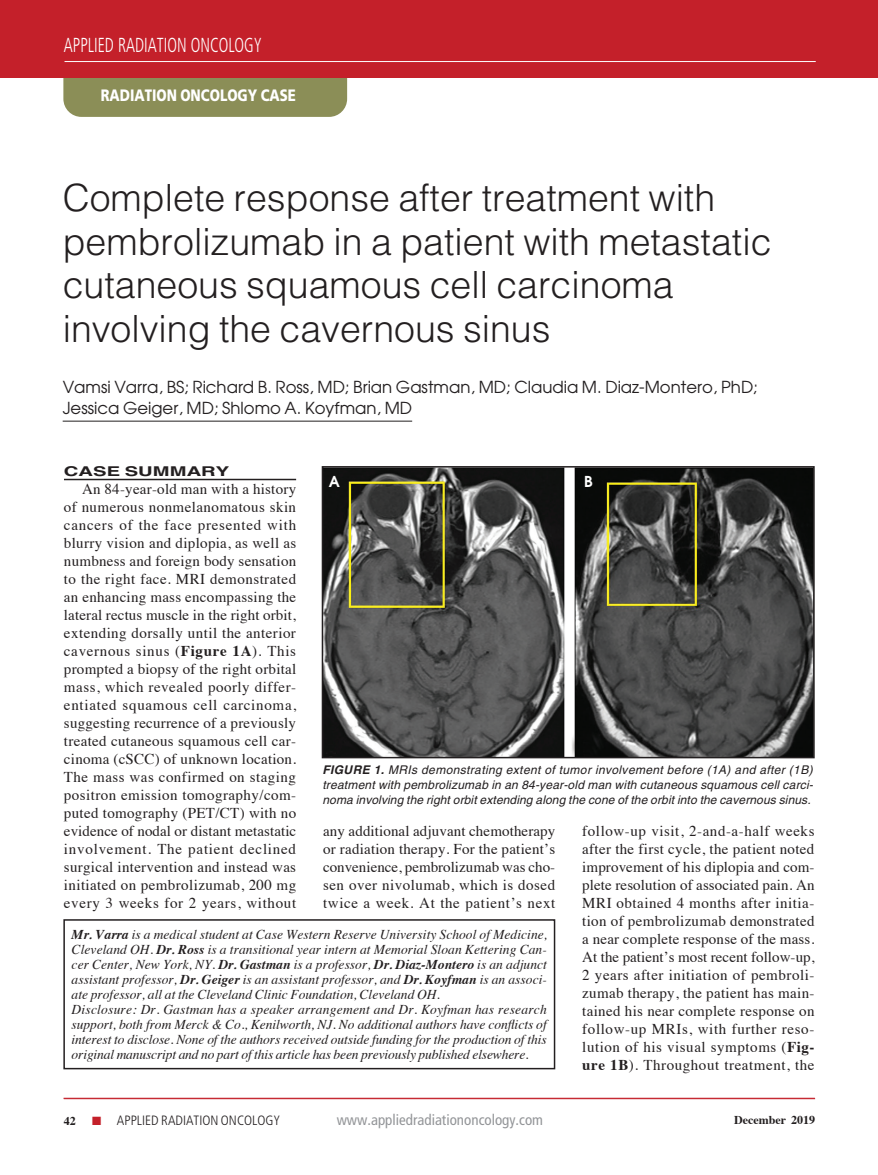
<style>
.page{position:relative;width:878px;height:1175px;background:#fff}
.page>*{position:absolute;margin:0;border:0;box-sizing:border-box;transform-origin:0 0}
.RO_case_title{font:300 37.5px/43.5px "Helvetica";color:#231f20}
.t1{font:300 condensed 20.25px "Frutiger";color:#fff;scale:.8 1}
.RO_author_line{font:16.5px/21px "Avant Garde";color:#231f20}
.t2{font:900 16.5px "Frutiger";color:#fff;scale:.8 1}
.RO_Body_Copy{font:15px/18px "Times";letter-spacing:.035em;color:#231f20;text-align:justify}
.t3{font:condensed 15px "Frutiger";color:#939598}
.figure_labels{font:600 15px "Avant Garde";color:#fff}
.RO_author_box{font:italic 13.5px/15px "Times";letter-spacing:-.005em;color:#231f20;text-align:justify}
.t4{font:300 condensed 13.5px "Frutiger";color:#231f20}
.RO_subhead{font:700 13.5px "Helvetica";color:#231f20;scale:1.5 1}
.RO_fig_caption{font:italic 12px/15px "Helvetica";letter-spacing:.01em;color:#231f20;text-align:justify}
.t5{font:700 12px "Times";color:#231f20}
.s1{font-weight:700}
.s2{color:#c4202a}
</style>
<div class="page">
<div style="left:63px;top:56px;width:284px;height:61px;background:#8b8e57;border-radius:18px"></div>
<div style="left:0;top:0;width:877px;height:77px;background:#c4202a"></div>
<hr style="left:877px;top:0;width:1px;height:77px;background:#c4202a">
<hr style="left:64px;top:61px;width:751px;height:1px;background:#fff">
<hr style="left:64px;top:1098px;width:751px;height:1px;background:#c4202a">
<hr style="left:64px;top:1097px;width:750px;height:1px;background:#c4202a">
<hr style="left:63px;top:421px;width:349px;height:1px;background:#231f20">
<hr style="left:64px;top:479px;width:232px;height:1px;background:#231f20">
<div style="left:63px;top:919px;width:492px;height:150px;border:2px solid #231f20"></div>
<img style="left:325px;top:469px;width:486px;height:286px">
<div style="left:322px;top:466px;width:492px;height:292px;border:2px solid #231f20"></div>
<h2 class="t1" style="left:64px;top:34px;width:249px">APPLIED RADIATION ONCOLOGY</h2>
<p class="t2" style="left:101px;top:85px;width:245px">RADIATION ONCOLOGY CASE</p>
<p class="RO_case_title" style="left:63px;top:175px;width:710px">Complete response after treatment with pembrolizumab in a patient with metastatic cutaneous squamous cell carcinoma involving the cavernous sinus</p>
<p class="RO_author_line" style="left:63px;top:376px;width:696px">Vamsi Varra, BS; Richard B. Ross, MD; Brian Gastman, MD; Claudia M. Diaz-Montero, PhD;<br>Jessica Geiger, MD; Shlomo A. Koyfman, MD</p>
<p class="RO_subhead" style="left:64px;top:462px;width:112px">CASE SUMMARY</p>
<p class="RO_Body_Copy" style="left:64px;top:478px;width:234px;text-indent:18px">An 84-year-old man with a history of numerous nonmelanomatous skin cancers of the face presented with blurry vision and diplopia, as well as numbness and foreign body sensation to the right face. MRI demonstrated an enhancing mass encompassing the lateral rectus muscle in the right orbit, extending dorsally until the anterior cavernous sinus (<span class="s1">Figure 1A</span>). This prompted a biopsy of the right orbital mass, which revealed poorly differ&shy;entiated squamous cell carcinoma, suggesting recurrence of a previously treated cutaneous squamous cell car&shy;cinoma (cSCC) of unknown location.<br>The mass was confirmed on staging positron emission tomography/com&shy;puted tomography (PET/CT) with no evidence of nodal or distant metastatic involvement. The patient declined surgical intervention and instead was initiated on pembrolizumab, 200 mg every 3 weeks for 2 years, without</p>
<p class="figure_labels" style="left:329px;top:471px;width:13px">A</p>
<p class="figure_labels" style="left:584px;top:471px;width:10px">B</p>
<p class="RO_fig_caption" style="left:322px;top:762px;width:492px"><span class="s1">FIGURE 1.</span> MRIs demonstrating extent of tumor involvement before (1A) and after (1B) treatment with pembrolizumab in an 84-year-old man with cutaneous squamous cell carci&shy;noma involving the right orbit extending along the cone of the orbit into the cavernous sinus.</p>
<p class="RO_Body_Copy" style="left:323px;top:820px;width:234px">any additional adjuvant chemotherapy or radiation therapy. For the patient’s convenience, pembrolizumab was cho&shy;sen over nivolumab, which is dosed twice a week. At the patient’s next</p>
<p class="RO_Body_Copy" style="left:582px;top:820px;width:234px">follow-up visit, 2-and-a-half weeks after the first cycle, the patient noted improvement of his diplopia and com&shy;plete resolution of associated pain. An MRI obtained 4 months after initia&shy;tion of pembrolizumab demonstrated a near complete response of the mass.<br>At the patient’s most recent follow-up, 2 years after initiation of pembroli&shy;zumab therapy, the patient has main&shy;tained his near complete response on follow-up MRIs, with further reso&shy;lution of his visual symptoms (<span class="s1">Fig&shy;ure 1B</span>). Throughout treatment, the</p>
<p class="RO_author_box" style="left:72px;top:926px;width:477px"><span class="s1">Mr. Varra</span> is a medical student at Case Western Reserve University School of Medicine, Cleveland OH. <span class="s1">Dr. Ross</span> is a transitional year intern at Memorial Sloan Kettering Can&shy;cer Center, New York, NY. <span class="s1">Dr. Gastman</span> is a professor, <span class="s1">Dr. Diaz-Montero</span> is an adjunct assistant professor, <span class="s1">Dr. Geiger</span> is an assistant professor, and <span class="s1">Dr. Koyfman</span> is an associ&shy;ate professor, all at the Cleveland Clinic Foundation, Cleveland OH.</p>
<p class="RO_author_box" style="left:72px;top:1001px;width:476px">Disclosure: Dr. Gastman has a speaker arrangement and Dr. Koyfman has research support, both from Merck &amp; Co., Kenilworth, NJ. No additional authors have conflicts of interest to disclose. None of the authors received outside funding for the production of this original manuscript and no part of this article has been previously published elsewhere.</p>
<p class="t5" style="left:64px;top:1109px;width:13px">42</p>
<p class="t4" style="left:92px;top:1112px;width:190px"><span class="s2">■</span> APPLIED RADIATION ONCOLOGY</p>
<p class="t3" style="left:337px;top:1110px;width:208px">www.appliedradiationoncology.com</p>
<p class="t5" style="left:734px;top:1108px;width:82px">December 2019</p>
</div>
